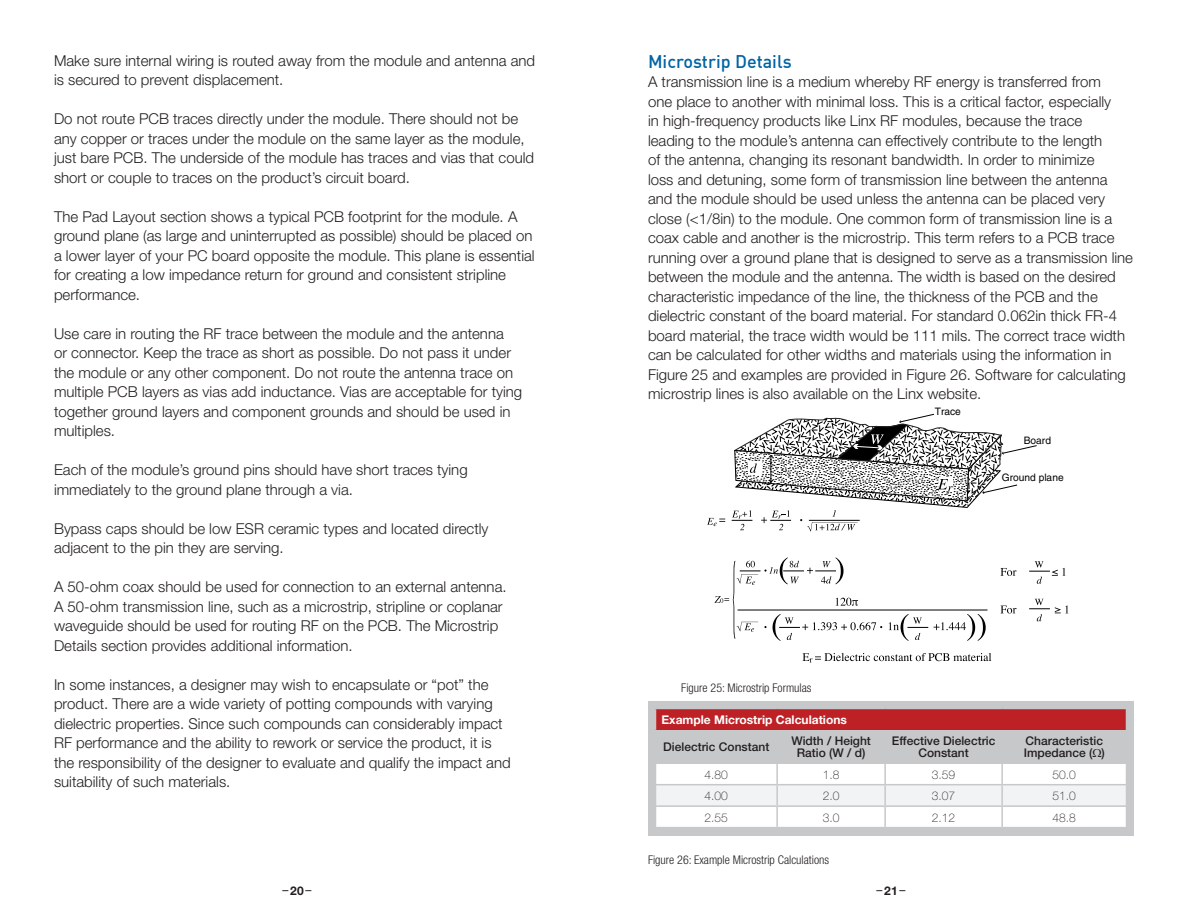
<style>
.page{position:relative;width:1188px;height:918px;background:#fff}
.page>*{position:absolute;margin:0;border:0;box-sizing:border-box;transform-origin:0 0}
.Heading_1{font:500 18px "DIN Offc";color:#0065a4}
.Body{font:300 15px/19.5px "Helvetica Neue";color:#231f20}
.Table_Data{font:500 12px/12px "Helvetica Neue";color:#231f20;text-align:center}
.Figure_Number{font:300 condensed 12px "Helvetica Neue";color:#231f20}
.Table_Data-2{font:100 12px "Helvetica Neue";color:#231f20}
.Table_Title{font:700 12px "Helvetica Neue";color:#fff}
.t1{font:12px "Helvetica Neue";color:#231f20}
.t2{font:700 12px "Helvetica Neue";color:#231f20}
.t3{font:10.2px "Helvetica";color:#000}
</style>
<div class="page">
<svg style="left:934px;top:614px;width:52px;height:27px"></svg>
<svg style="left:707px;top:518px;width:18px;height:8px"></svg>
<svg style="left:889px;top:614px;width:39px;height:27px"></svg>
<svg style="left:1000px;top:606px;width:17px;height:8px"></svg>
<svg style="left:1029px;top:599px;width:40px;height:22px"></svg>
<svg style="left:803px;top:653px;width:188px;height:9px"></svg>
<svg style="left:1000px;top:568px;width:17px;height:8px"></svg>
<svg style="left:1029px;top:561px;width:37px;height:23px"></svg>
<hr style="left:738px;top:610px;width:250px;height:1px;background:#000">
<svg style="left:715px;top:557px;width:167px;height:84px"></svg>
<svg style="left:732px;top:413px;width:305px;height:119px"></svg>
<div style="left:648px;top:701px;width:486px;height:135px;background:#c7c8ca"></div>
<div style="left:656px;top:708px;width:470px;height:22px;background:#be2125"></div>
<svg style="left:656px;top:764px;width:470px;height:63px;background:#f7f7f8"></svg>
<hr style="left:655px;top:708px;width:122px;height:1px;background:#c7c8ca">
<hr style="left:777px;top:708px;width:108px;height:1px;background:#c7c8ca">
<hr style="left:885px;top:708px;width:117px;height:1px;background:#c7c8ca">
<hr style="left:1002px;top:708px;width:125px;height:1px;background:#c7c8ca">
<p class="Body" style="left:54px;top:50px;width:483px">Make sure internal wiring is routed away from the module and antenna and is secured to prevent displacement.</p>
<p class="Body" style="left:54px;top:109px;width:482px">Do not route PCB traces directly under the module. There should not be any copper or traces under the module on the same layer as the module, just bare PCB. The underside of the module has traces and vias that could short or couple to traces on the product’s circuit board.</p>
<p class="Body" style="left:54px;top:206px;width:482px">The Pad Layout section shows a typical PCB footprint for the module. A ground plane (as large and uninterrupted as possible) should be placed on a lower layer of your PC board opposite the module. This plane is essential for creating a low impedance return for ground and consistent stripline performance.</p>
<p class="Body" style="left:54px;top:323px;width:470px">Use care in routing the RF trace between the module and the antenna<br>or connector. Keep the trace as short as possible. Do not pass it under the module or any other component. Do not route the antenna trace on multiple PCB layers as vias add inductance. Vias are acceptable for tying together ground layers and component grounds and should be used in multiples.</p>
<p class="Body" style="left:54px;top:460px;width:415px">Each of the module’s ground pins should have short traces tying immediately to the ground plane through a via.</p>
<p class="Body" style="left:54px;top:518px;width:436px">Bypass caps should be low ESR ceramic types and located directly adjacent to the pin they are serving.</p>
<p class="Body" style="left:54px;top:577px;width:454px">A 50-ohm coax should be used for connection to an external antenna.<br>A 50-ohm transmission line, such as a microstrip, stripline or coplanar waveguide should be used for routing RF on the PCB. The Microstrip Details section provides additional information.</p>
<p class="Body" style="left:54px;top:674px;width:458px">In some instances, a designer may wish to encapsulate or “pot” the product. There are a wide variety of potting compounds with varying dielectric properties. Since such compounds can considerably impact RF performance and the ability to rework or service the product, it is the responsibility of the designer to evaluate and qualify the impact and suitability of such materials.</p>
<p class="Heading_1" style="left:648px;top:50px;width:145px">Microstrip Details</p>
<p class="Body" style="left:648px;top:72px;width:487px">A transmission line is a medium whereby RF energy is transferred from<br>one place to another with minimal loss. This is a critical factor, especially<br>in high-frequency products like Linx RF modules, because the trace<br>leading to the module’s antenna can effectively contribute to the length<br>of the antenna, changing its resonant bandwidth. In order to minimize<br>loss and detuning, some form of transmission line between the antenna and the module should be used unless the antenna can be placed very close (&lt;1/8in) to the module. One common form of transmission line is a coax cable and another is the microstrip. This term refers to a PCB trace running over a ground plane that is designed to serve as a transmission line between the module and the antenna. The width is based on the desired characteristic impedance of the line, the thickness of the PCB and the dielectric constant of the board material. For standard 0.062in thick FR-4 board material, the trace width would be 111 mils. The correct trace width can be calculated for other widths and materials using the information in Figure 25 and examples are provided in Figure 26. Software for calculating microstrip lines is also available on the Linx website.</p>
<p class="t3" style="left:935px;top:405px;width:28px">Trace</p>
<p class="t3" style="left:1024px;top:434px;width:29px">Board</p>
<p class="t3" style="left:1002px;top:472px;width:63px">Ground plane</p>
<p class="Figure_Number" style="left:681px;top:680px;width:132px">Figure 25: Microstrip Formulas</p>
<p class="Table_Title" style="left:662px;top:712px;width:187px">Example Microstrip Calculations</p>
<p class="Table_Data" style="left:663px;top:741px;width:108px">Dielectric Constant</p>
<p class="Table_Data" style="left:791px;top:735px;width:81px">Width / Height<br>Ratio (W / d)</p>
<p class="Table_Data" style="left:892px;top:735px;width:105px">Effective Dielectric<br>Constant</p>
<p class="Table_Data" style="left:1024px;top:735px;width:83px;text-align:left">Characteristic<br>Impedance ( )</p>
<p class="Table_Data-2" style="left:705px;top:768px;width:25px">4.80</p>
<p class="Table_Data-2" style="left:823px;top:768px;width:18px">1.8</p>
<p class="Table_Data-2" style="left:932px;top:768px;width:25px">3.59</p>
<p class="Table_Data-2" style="left:1053px;top:768px;width:25px">50.0</p>
<p class="Table_Data-2" style="left:705px;top:789px;width:25px">4.00</p>
<p class="Table_Data-2" style="left:823px;top:789px;width:18px">2.0</p>
<p class="Table_Data-2" style="left:932px;top:789px;width:25px">3.07</p>
<p class="Table_Data-2" style="left:1053px;top:789px;width:25px">51.0</p>
<p class="Table_Data-2" style="left:705px;top:810px;width:25px">2.55</p>
<p class="Table_Data-2" style="left:823px;top:810px;width:18px">3.0</p>
<p class="Table_Data-2" style="left:932px;top:810px;width:25px">2.12</p>
<p class="Table_Data-2" style="left:1053px;top:810px;width:25px">48.8</p>
<p class="Figure_Number" style="left:648px;top:853px;width:183px">Figure 26: Example Microstrip Calculations</p>
<p class="t2" style="left:290px;top:883px;width:15px">20</p>
<p class="t1" style="left:877px;top:882px;width:30px">– –</p>
<p class="t2" style="left:884px;top:883px;width:15px">21</p>
<p class="t1" style="left:283px;top:882px;width:30px">– –</p>
</div>
